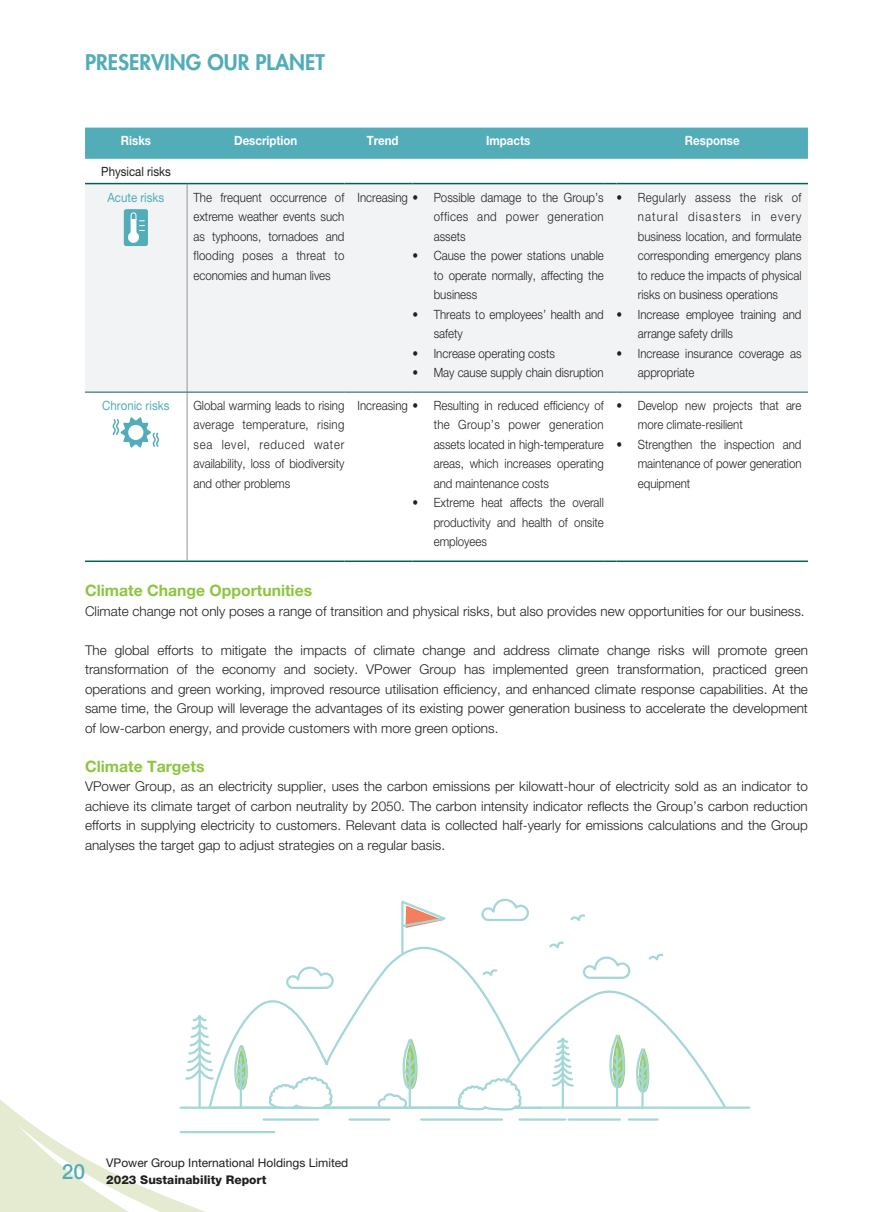
<style>
.page{position:relative;width:893px;height:1212px;background:#fff}
.page>*{position:absolute;margin:0;border:0;box-sizing:border-box;transform-origin:0 0}
.t1{font:800 21px "Futura Std";color:#52adb9}
.t2{font:500 21px "Helvetica Neue LT Std";color:#52adb9}
.t3{font:700 15.75px "Helvetica Neue LT Std";color:#8bc63e}
.t4{font:300 13.5px/19.5px "Helvetica Neue LT Std";color:#231f20;text-align:justify}
.t5{font:300 12.75px/19.5px "Helvetica Neue LT Std";color:#231f20;text-align:justify;scale:.9 1}
.t6{font:700 12.75px "Helvetica Neue LT Std";color:#fff;scale:.9 1}
.t7{font:12.75px "Helvetica Neue LT Std";color:#52adb9;scale:.9 1}
.t8{font:12.75px "Helvetica Neue LT Std";color:#231f20;scale:.9 1}
.t9{font:12px "Helvetica Neue LT Std";color:#231f20}
.t10{font:800 12px "Helvetica Neue LT Std";color:#231f20}
</style>
<div class="page">
<div style="left:85px;top:128px;width:723px;height:31px;background:#52adb9"></div>
<div style="left:85px;top:184px;width:723px;height:208px;background:#f2f3f4"></div>
<hr style="left:187px;top:184px;width:1px;height:195px;background:#939598">
<svg style="left:187px;top:379px;width:1px;height:13px"></svg>
<hr style="left:187px;top:392px;width:1px;height:156px;background:#939598">
<svg style="left:187px;top:548px;width:1px;height:12px"></svg>
<hr style="left:85px;top:392px;width:102px;height:1px;background:#046053">
<hr style="left:187px;top:392px;width:157px;height:1px;background:#046053">
<hr style="left:353px;top:392px;width:59px;height:1px;background:#046053">
<hr style="left:412px;top:392px;width:192px;height:1px;background:#046053">
<svg style="left:604px;top:392px;width:13px;height:1px"></svg>
<hr style="left:617px;top:392px;width:191px;height:1px;background:#046053">
<hr style="left:85px;top:183px;width:102px;height:1px;background:#046053">
<hr style="left:187px;top:183px;width:157px;height:1px;background:#046053">
<hr style="left:353px;top:183px;width:59px;height:1px;background:#046053">
<hr style="left:412px;top:183px;width:192px;height:1px;background:#046053">
<svg style="left:604px;top:183px;width:13px;height:1px"></svg>
<hr style="left:617px;top:183px;width:191px;height:1px;background:#046053">
<hr style="left:85px;top:560px;width:102px;height:2px;background:#046053">
<hr style="left:187px;top:560px;width:157px;height:2px;background:#046053">
<svg style="left:344px;top:560px;width:9px;height:2px"></svg>
<hr style="left:353px;top:560px;width:59px;height:2px;background:#046053">
<hr style="left:412px;top:560px;width:192px;height:2px;background:#046053">
<svg style="left:604px;top:560px;width:13px;height:2px"></svg>
<hr style="left:617px;top:560px;width:191px;height:2px;background:#046053">
<div style="left:124px;top:209px;width:24px;height:37px;background:#52adb9;border-radius:2px"></div>
<svg style="left:128px;top:212px;width:17px;height:31px"></svg>
<svg style="left:112px;top:417px;width:48px;height:31px"></svg>
<div style="left:128px;top:425px;width:15px;height:15px;background:#fff;border-radius:50%"></div>
<svg style="left:251px;top:980px;width:125px;height:71px"></svg>
<hr style="left:181px;top:1106px;width:568px;height:3px;background:#a4d7d8">
<hr style="left:349px;top:1118px;width:41px;height:2px;background:#a4d7d8">
<svg style="left:285px;top:966px;width:50px;height:24px"></svg>
<svg style="left:0;top:1012px;width:334px;height:200px"></svg>
<svg style="left:376px;top:898px;width:351px;height:223px"></svg>
<h1 class="t1" style="left:85px;top:48px;width:241px">PRESERVING OUR PLANET</h1>
<p class="t6" style="left:121px;top:132px;width:35px">Risks</p>
<p class="t6" style="left:234px;top:132px;width:72px">Description</p>
<p class="t6" style="left:367px;top:132px;width:37px">Trend</p>
<p class="t6" style="left:486px;top:132px;width:51px">Impacts</p>
<p class="t6" style="left:685px;top:132px;width:62px">Response</p>
<p class="t8" style="left:101px;top:164px;width:79px">Physical risks</p>
<p class="t7" style="left:108px;top:190px;width:65px">Acute risks</p>
<p class="t5" style="left:193px;top:187px;width:169px">The frequent occurrence of extreme weather events such as typhoons, tornadoes and flooding poses a threat to economies and human lives</p>
<p class="t5" style="left:434px;top:187px;width:190px;text-indent:-76px">Increasing • Possible damage to the Group’s offices and power generation assets</p>
<p class="t5" style="left:638px;top:187px;width:183px;text-indent:-21px">• Regularly assess the risk of natural disasters in every business location, and formulate corresponding emergency plans to reduce the impacts of physical risks on business operations</p>
<p class="t5" style="left:638px;top:304px;width:183px;text-indent:-21px">• Increase employee training and arrange safety drills</p>
<p class="t5" style="left:638px;top:343px;width:183px;text-indent:-21px">• Increase insurance coverage as appropriate</p>
<p class="t5" style="left:434px;top:246px;width:190px;text-indent:-21px">• Cause the power stations unable to operate normally, affecting the business</p>
<p class="t5" style="left:434px;top:304px;width:190px;text-indent:-21px">• Threats to employees’ health and safety</p>
<p class="t5" style="left:412px;top:343px;width:160px">• Increase operating costs</p>
<p class="t5" style="left:412px;top:363px;width:214px">• May cause supply chain disruption</p>
<p class="t7" style="left:102px;top:398px;width:76px">Chronic risks</p>
<p class="t5" style="left:193px;top:395px;width:169px">Global warming leads to rising average temperature, rising sea level, reduced water availability, loss of biodiversity and other problems</p>
<p class="t5" style="left:434px;top:395px;width:191px;text-indent:-76px">Increasing • Resulting in reduced efficiency of the Group’s power generation assets located in high-temperature areas, which increases operating and maintenance costs</p>
<p class="t5" style="left:434px;top:493px;width:190px;text-indent:-21px">• Extreme heat affects the overall productivity and health of onsite employees</p>
<p class="t5" style="left:638px;top:395px;width:183px;text-indent:-21px">• Develop new projects that are more climate-resilient</p>
<p class="t5" style="left:638px;top:434px;width:183px;text-indent:-21px">• Strengthen the inspection and maintenance of power generation equipment</p>
<p class="t3" style="left:85px;top:581px;width:229px">Climate Change Opportunities</p>
<p class="t4" style="left:85px;top:601px;width:721px">Climate change not only poses a range of transition and physical risks, but also provides new opportunities for our business.</p>
<p class="t4" style="left:85px;top:640px;width:724px">The global efforts to mitigate the impacts of climate change and address climate change risks will promote green transformation of the economy and society. VPower Group has implemented green transformation, practiced green operations and green working, improved resource utilisation efficiency, and enhanced climate response capabilities. At the same time, the Group will leverage the advantages of its existing power generation business to accelerate the development of low-carbon energy, and provide customers with more green options.</p>
<p class="t3" style="left:85px;top:756px;width:121px">Climate Targets</p>
<p class="t4" style="left:85px;top:777px;width:724px">VPower Group, as an electricity supplier, uses the carbon emissions per kilowatt-hour of electricity sold as an indicator to achieve its climate target of carbon neutrality by 2050. The carbon intensity indicator reflects the Group’s carbon reduction efforts in supplying electricity to customers. Relevant data is collected half-yearly for emissions calculations and the Group analyses the target gap to adjust strategies on a regular basis.</p>
<h1 class="t2" style="left:62px;top:1158px;width:25px">20</h1>
<p class="t9" style="left:106px;top:1156px;width:244px">VPower Group International Holdings Limited</p>
<p class="t10" style="left:106px;top:1172px;width:162px">2023 Sustainability Report</p>
</div>
